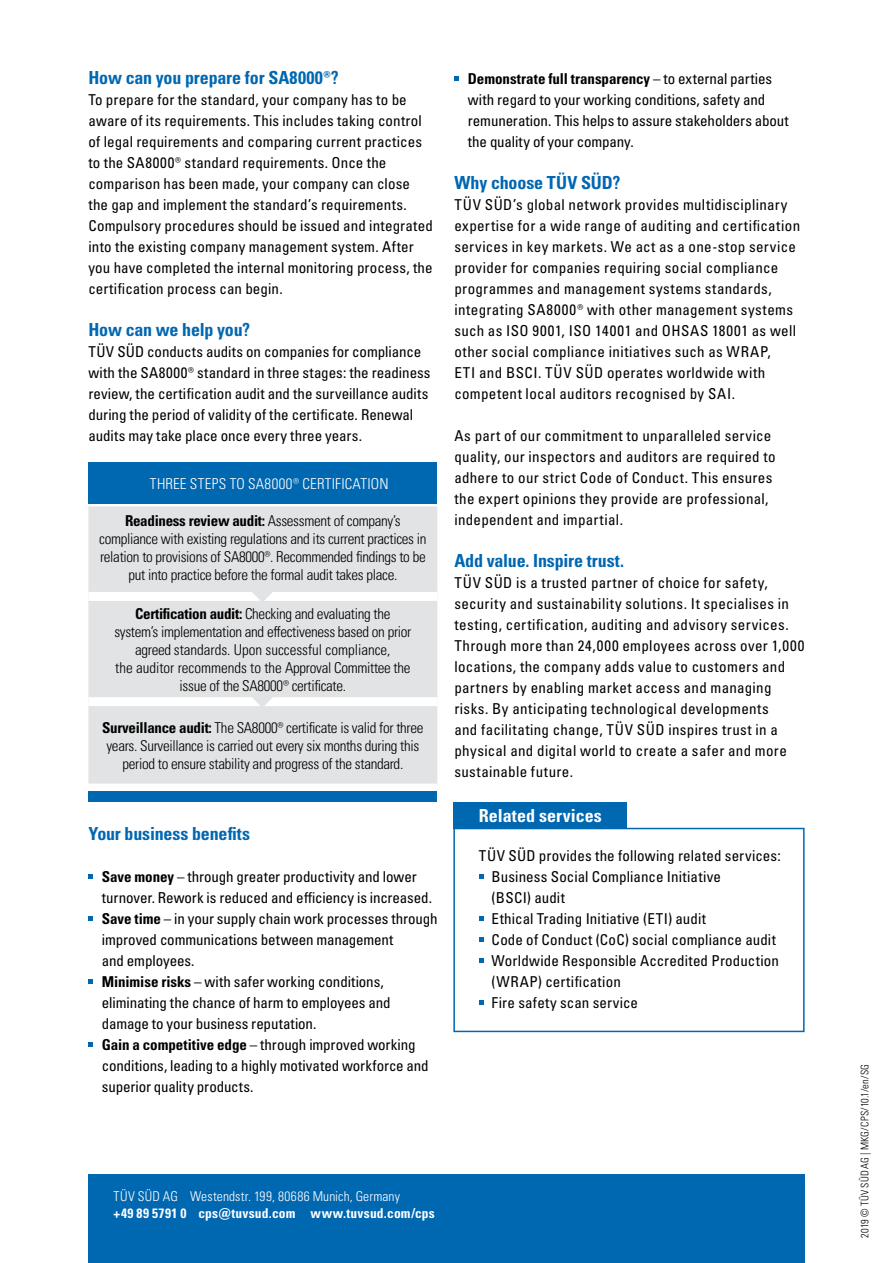
<style>
.page{position:relative;width:893px;height:1263px;background:#fff}
.page>*{position:absolute;margin:0;border:0;box-sizing:border-box;transform-origin:0 0}
.t1{font:18px "Univers LTCYR 67 Bold Cond";letter-spacing:-.01em;color:#0067b1}
.t2{font:18px "Univers LTCYR 67 Bold Cond";letter-spacing:.005em;color:#fff}
.t3{font:condensed 15px/21px "Univers LTCYR 57";letter-spacing:.015em;color:#000}
.t4{font:15px/18px "Univers LTCYR 47 Light Cond";letter-spacing:-.02em;color:#000;text-align:center}
.t5{font:condensed 15px/21px "Univers LTCYR 57";letter-spacing:-.01em;color:#000}
.t6{font:condensed 15px/21px "Univers LTCYR 57";letter-spacing:-.005em;color:#000}
.t7{font:15px "Univers LTCYR 67 Bold Cond";letter-spacing:-.01em;color:#000}
.t8{font:15px "Univers LTCYR 47 Light Cond";letter-spacing:.02em;color:#fff}
.t9{font:13.5px "Univers LTCYR 47 Light Cond";letter-spacing:.01em;color:#fff}
.t10{font:13.5px "Univers LTCYR 67 Bold Cond";letter-spacing:.02em;color:#fff}
.t11{font:10.5px "Univers LTCYR 47 Light Cond";letter-spacing:.015em;color:#000}
.s1{font-family:"Univers LTCYR 47 Light Cond"}
.s2{font-family:"Univers LTCYR 67 Bold Cond"}
.s3{font-family:"Univers LTCYR 67 Bold Cond";font-stretch:normal}
.s4{font-family:"Univers LTCYR 57";font-stretch:condensed}
</style>
<div class="page">
<svg style="left:88px;top:874px;width:5px;height:5px"></svg>
<svg style="left:88px;top:917px;width:5px;height:4px"></svg>
<svg style="left:88px;top:980px;width:5px;height:4px"></svg>
<svg style="left:88px;top:1043px;width:5px;height:4px"></svg>
<svg style="left:454px;top:76px;width:5px;height:5px"></svg>
<div style="left:88px;top:1174px;width:717px;height:89px;background:#0067b1"></div>
<div style="left:88px;top:463px;width:349px;height:41px;background:#0067b1"></div>
<div style="left:88px;top:506px;width:349px;height:278px;background:#e2e3e4"></div>
<div style="left:88px;top:592px;width:349px;height:9px;background:#fff"></div>
<div style="left:88px;top:697px;width:349px;height:9px;background:#fff"></div>
<svg style="left:250px;top:590px;width:25px;height:13px"></svg>
<svg style="left:250px;top:695px;width:25px;height:13px"></svg>
<div style="left:88px;top:791px;width:349px;height:11px;background:#0067b1"></div>
<div style="left:453px;top:828px;width:352px;height:204px;border:2px solid #0067b1"></div>
<div style="left:453px;top:802px;width:173px;height:26px;background:#0067b1"></div>
<svg style="left:479px;top:874px;width:4px;height:5px"></svg>
<svg style="left:479px;top:916px;width:4px;height:5px"></svg>
<svg style="left:479px;top:937px;width:4px;height:5px"></svg>
<svg style="left:479px;top:958px;width:4px;height:5px"></svg>
<svg style="left:479px;top:1000px;width:4px;height:5px"></svg>
<p class="t1" style="left:88px;top:67px;width:252px">How can you prepare for SA8000®?</p>
<p class="t3" style="left:88px;top:89px;width:346px">To prepare for the standard, your company has to be aware of its requirements. This includes taking control of legal requirements and comparing current practices to the SA8000® standard requirements. Once the comparison has been made, your company can close the gap and implement the standard’s requirements.<br>Compulsory procedures should be issued and integrated into the existing company management system. After you have completed the internal monitoring process, the certification process can begin.</p>
<p class="t1" style="left:88px;top:319px;width:163px">How can we help you?</p>
<p class="t6" style="left:88px;top:341px;width:344px">TÜV SÜD conducts audits on companies for compliance with the SA8000® standard in three stages: the readiness review, the certification audit and the surveillance audits during the period of validity of the certificate. Renewal audits may take place once every three years.</p>
<p class="t8" style="left:150px;top:474px;width:240px">THREE STEPS TO SA8000® CERTIFICATION</p>
<p class="t7" style="left:125px;top:512px;width:277px">Readiness review audit: <span class="s1">Assessment of company’s</span></p>
<p class="t4" style="left:99px;top:529px;width:329px">compliance with existing regulations and its current practices in relation to provisions of SA8000®. Recommended findings to be put into practice before the formal audit takes place.</p>
<p class="t4" style="left:114px;top:604px;width:299px"><span class="s2">Certification audit:</span> Checking and evaluating the system’s implementation and effectiveness based on prior agreed standards. Upon successful compliance,<br>the auditor recommends to the Approval Committee the issue of the SA8000® certificate.</p>
<p class="t4" style="left:102px;top:718px;width:323px"><span class="s2">Surveillance audit:</span> The SA8000® certificate is valid for three years. Surveillance is carried out every six months during this period to ensure stability and progress of the standard.</p>
<p class="t1" style="left:88px;top:823px;width:163px">Your business benefits</p>
<p class="t5" style="left:102px;top:866px;width:337px"><span class="s3">Save money</span> – through greater productivity and lower turnover. Rework is reduced and efficiency is increased.<br><span class="s3">Save time</span> – in your supply chain work processes through improved communications between management<br>and employees.<br><span class="s3">Minimise risks</span> – with safer working conditions, eliminating the chance of harm to employees and damage to your business reputation.<br><span class="s3">Gain a competitive edge</span> – through improved working conditions, leading to a highly motivated workforce and superior quality products.</p>
<p class="t7" style="left:468px;top:69px;width:306px">Demonstrate full transparency <span class="s4">– to external parties</span></p>
<p class="t6" style="left:468px;top:89px;width:322px">with regard to your working conditions, safety and remuneration. This helps to assure stakeholders about the quality of your company.</p>
<p class="t1" style="left:454px;top:172px;width:168px">Why choose TÜV SÜD?</p>
<p class="t3" style="left:454px;top:194px;width:347px">TÜV SÜD’s global network provides multidisciplinary expertise for a wide range of auditing and certification services in key markets. We act as a one-stop service provider for companies requiring social compliance programmes and management systems standards, integrating SA8000® with other management systems such as ISO 9001, ISO 14001 and OHSAS 18001 as well other social compliance initiatives such as WRAP,<br>ETI and BSCI. TÜV SÜD operates worldwide with competent local auditors recognised by SAI.</p>
<p class="t3" style="left:454px;top:425px;width:323px">As part of our commitment to unparalleled service quality, our inspectors and auditors are required to adhere to our strict Code of Conduct. This ensures the expert opinions they provide are professional, independent and impartial.</p>
<p class="t1" style="left:454px;top:550px;width:171px">Add value. Inspire trust.</p>
<p class="t3" style="left:454px;top:572px;width:352px">TÜV SÜD is a trusted partner of choice for safety, security and sustainability solutions. It specialises in testing, certification, auditing and advisory services.<br>Through more than 24,000 employees across over 1,000 locations, the company adds value to customers and partners by enabling market access and managing risks. By anticipating technological developments<br>and facilitating change, TÜV SÜD inspires trust in a physical and digital world to create a safer and more sustainable future.</p>
<p class="t2" style="left:479px;top:805px;width:124px">Related services</p>
<p class="t3" style="left:492px;top:845px;width:291px;text-indent:-13px">TÜV SÜD provides the following related services:<br>Business Social Compliance Initiative<br>(BSCI) audit<br>Ethical Trading Initiative (ETI) audit<br>Code of Conduct (CoC) social compliance audit Worldwide Responsible Accredited Production (WRAP) certification<br>Fire safety scan service</p>
<p class="t9" style="left:114px;top:1187px;width:288px">TÜV SÜD AG Westendstr. 199, 80686 Munich, Germany</p>
<p class="t10" style="left:114px;top:1204px;width:323px">+49 89 5791 0 cps@tuvsud.com www.tuvsud.com/cps</p>
<p class="t11" style="left:858px;top:1238px;width:175px;rotate:-90deg">2019 © TÜV SÜD AG | MKG/CPS/10.1/en/SG</p>
</div>
